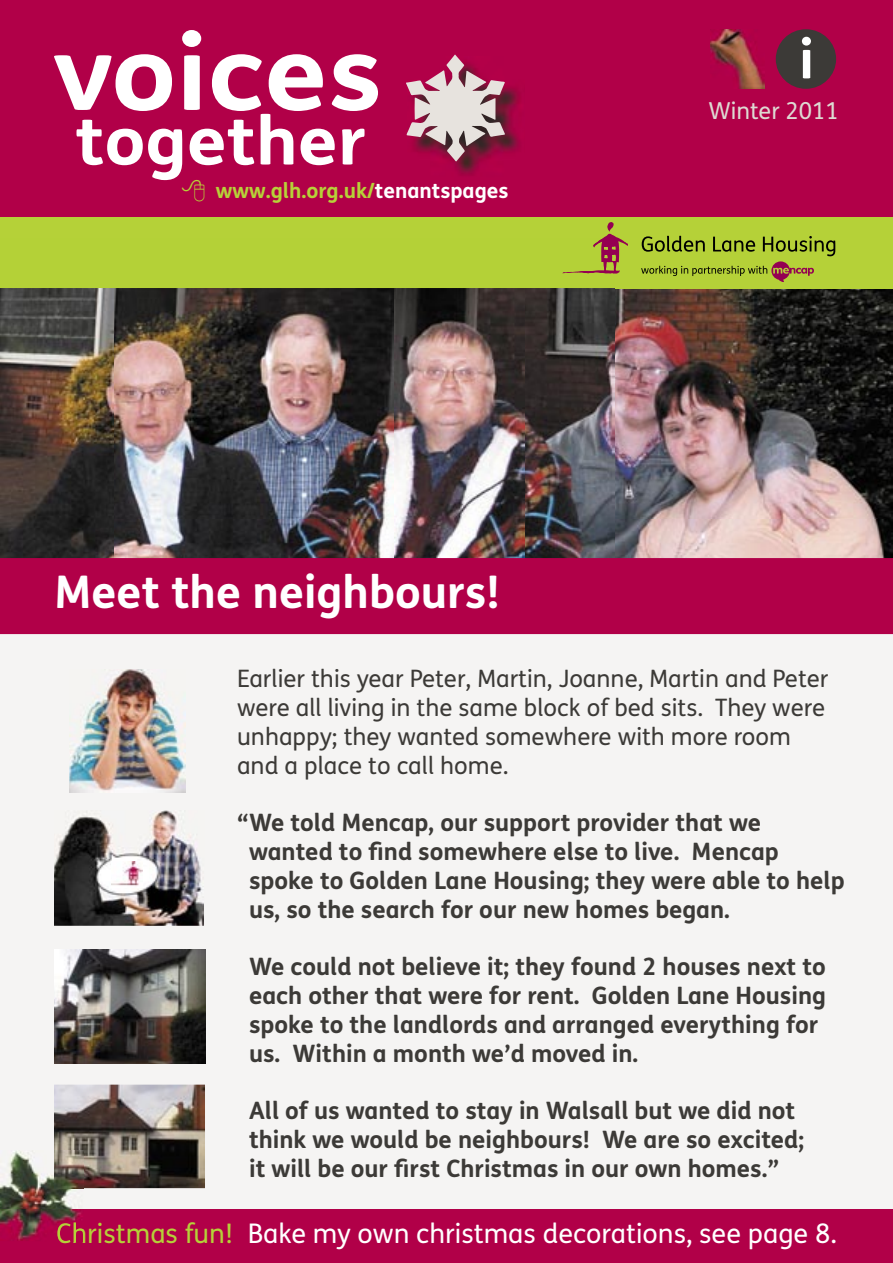
<style>
.page{position:relative;width:893px;height:1263px;background:#fff}
.page>*{position:absolute;margin:0;border:0;box-sizing:border-box;transform-origin:0 0}
.t1{font:700 54px "FS Mencap";color:#fff}
.t2{font:700 45px "FS Mencap";color:#fff}
.t3{font:27px "FS Mencap";color:#fff}
.t4{font:700 24px/28.8px "FS Mencap";color:#3c3a37}
.t5{font:24px/28.8px "FS Mencap";color:#3c3a37}
.t6{font:23.4px "FS Mencap";color:#dedad3}
.t7{font:700 21px "FS Mencap";color:#b7d238}
.s1{color:#fff}
.s2{color:#b5d138}
</style>
<div class="page">
<img style="left:524px;top:288px;width:369px;height:270px">
<div style="left:0;top:632px;width:893px;height:582px;background:#f5f4f3"></div>
<img style="left:69px;top:669px;width:116px;height:123px">
<div style="left:0;top:216px;width:893px;height:72px;background:#b5d138"></div>
<div style="left:0;top:0;width:893px;height:216px;background:#b10048"></div>
<div style="left:776px;top:29px;width:60px;height:60px;background:#3c3a37;border-radius:50%"></div>
<img style="left:710px;top:30px;width:55px;height:58px">
<svg style="left:603px;top:222px;width:25px;height:52px"></svg>
<svg style="left:641px;top:236px;width:194px;height:46px"></svg>
<img style="left:454px;top:87px;width:66px;height:89px">
<svg style="left:406px;top:54px;width:99px;height:108px"></svg>
<img style="left:0;top:288px;width:114px;height:270px">
<img style="left:114px;top:288px;width:410px;height:270px">
<img style="left:563px;top:238px;width:51px;height:35px">
<img style="left:54px;top:1084px;width:151px;height:104px">
<img style="left:54px;top:950px;width:151px;height:113px">
<img style="left:54px;top:810px;width:150px;height:116px">
<img style="left:111px;top:861px;width:31px;height:26px">
<div style="left:0;top:558px;width:893px;height:76px;background:#b10048"></div>
<div style="left:0;top:1209px;width:893px;height:54px;background:#b10048"></div>
<img style="left:0;top:1151px;width:83px;height:90px">
<img style="left:54px;top:1150px;width:29px;height:38px">
<img style="left:57px;top:1223px;width:13px;height:18px">
<img style="left:74px;top:1222px;width:9px;height:19px">
<svg style="left:54px;top:30px;width:324px;height:151px"></svg>
<h1 class="t1" style="left:799px;top:26px;width:16px">i</h1>
<p class="t7" style="left:216px;top:177px;width:294px">www.glh.org.uk/<span class="s1">tenantspages</span></p>
<h2 class="t2" style="left:54px;top:564px;width:447px">Meet the neighbours!</h2>
<p class="t6" style="left:709px;top:97px;width:132px">Winter 2011</p>
<p class="t5" style="left:237px;top:665px;width:593px">Earlier this year Peter, Martin, Joanne, Martin and Peter were all living in the same block of bed sits. They were unhappy; they wanted somewhere with more room and a place to call home.</p>
<p class="t4" style="left:237px;top:808px;width:526px">“We told Mencap, our support provider that we</p>
<p class="t4" style="left:249px;top:837px;width:597px">wanted to find somewhere else to live. Mencap spoke to Golden Lane Housing; they were able to help us, so the search for our new homes began.</p>
<p class="t4" style="left:249px;top:952px;width:579px">We could not believe it; they found 2 houses next to each other that were for rent. Golden Lane Housing spoke to the landlords and arranged everything for us. Within a month we’d moved in.</p>
<p class="t4" style="left:249px;top:1096px;width:557px">All of us wanted to stay in Walsall but we did not think we would be neighbours! We are so excited; it will be our first Christmas in our own homes.”</p>
<p class="t3" style="left:56px;top:1218px;width:782px"><span class="s2">Christmas fun!</span> Bake my own christmas decorations, see page 8.</p>
</div>
